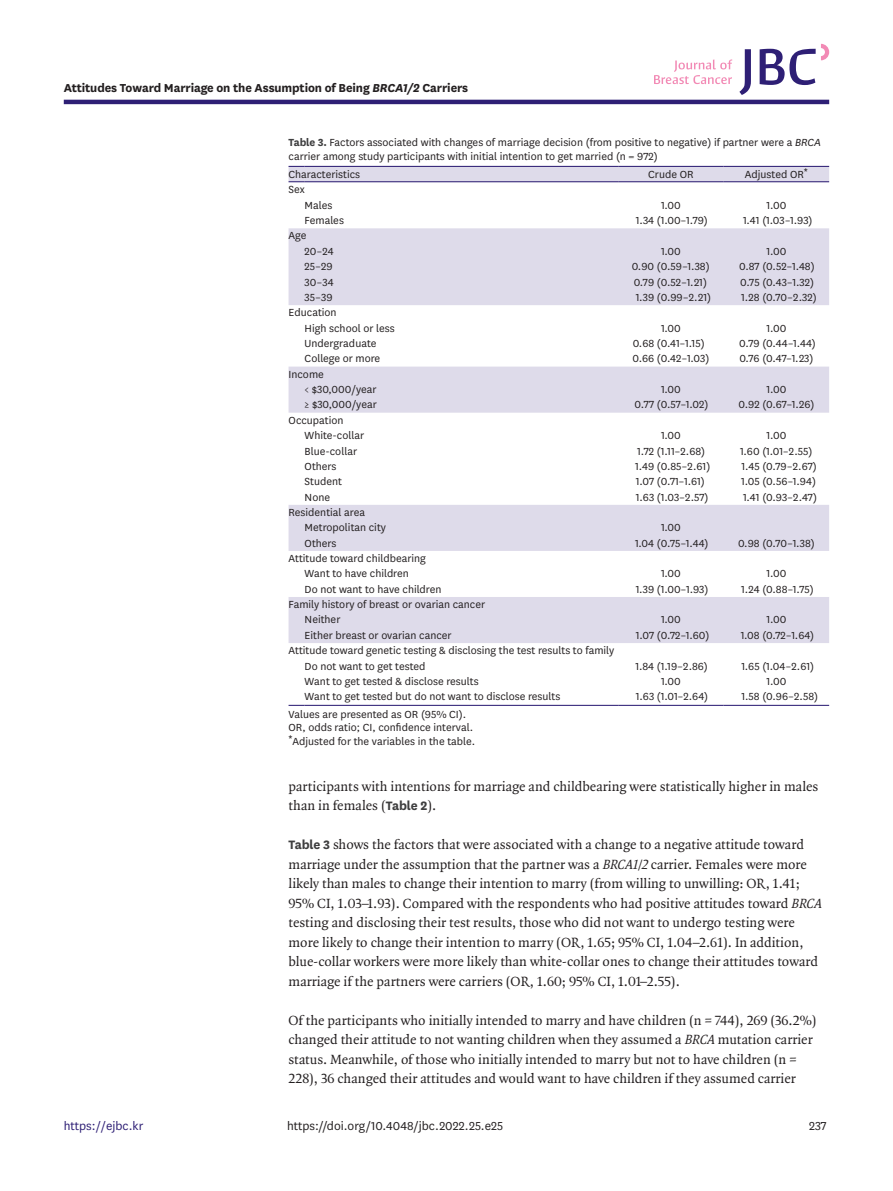
<style>
.page{position:relative;width:893px;height:1191px;background:#fff}
.page>*{position:absolute;margin:0;border:0;box-sizing:border-box;transform-origin:0 0}
.body_p{font:14.25px/19.5px "Quadraat OT";color:#231f20}
.alt-title-type{font:700 13.5px "National";letter-spacing:-.01em;color:#231f20}
.doi_running_footer{font:13.5px "National";color:#231f20}
.t1{font:13.5px "National";color:#2e1f75}
.tbody_entry{font:12px "National";color:#231f20}
.table-wrap_caption{font:12px/13.5px "National";color:#231f20}
.table-wrap-foot_p{font:12px "National";color:#231f20}
.thead_entry{font:12px "National";color:#231f20}
.table-wrap-foot_p_fi{font:12px "National";color:#231f20}
.s1{font-style:italic}
.s2{font-weight:700;color:#3e3e3f}
.s3{font-family:"Arial Unicode MS";font-size:10.5px}
.s4{font-family:"National";font-weight:700;color:#3e3e3f}
</style>
<div class="page">
<hr style="left:64px;top:100px;width:765px;height:4px;background:#2e1f75">
<svg style="left:654px;top:59px;width:78px;height:25px"></svg>
<svg style="left:739px;top:44px;width:90px;height:51px"></svg>
<svg style="left:289px;top:167px;width:540px;height:476px"></svg>
<svg style="left:289px;top:166px;width:16px;height:1px"></svg>
<hr style="left:305px;top:166px;width:313px;height:1px;background:#2e1f75">
<hr style="left:618px;top:166px;width:106px;height:1px;background:#2e1f75">
<hr style="left:724px;top:166px;width:105px;height:1px;background:#2e1f75">
<svg style="left:289px;top:181px;width:16px;height:1px"></svg>
<hr style="left:305px;top:181px;width:313px;height:1px;background:#2e1f75">
<hr style="left:618px;top:181px;width:106px;height:1px;background:#2e1f75">
<hr style="left:724px;top:181px;width:105px;height:1px;background:#2e1f75">
<svg style="left:289px;top:705px;width:16px;height:1px"></svg>
<hr style="left:305px;top:705px;width:313px;height:1px;background:#2e1f75">
<hr style="left:618px;top:705px;width:106px;height:1px;background:#2e1f75">
<hr style="left:724px;top:705px;width:105px;height:1px;background:#2e1f75">
<p class="alt-title-type" style="left:64px;top:78px;width:406px">Attitudes Toward Marriage on the Assumption of Being <span class="s1">BRCA1/2</span> Carriers</p>
<p class="table-wrap_caption" style="left:289px;top:135px;width:534px"><span class="s2">Table 3.</span> Factors associated with changes of marriage decision (from positive to negative) if partner were a <span class="s1">BRCA </span>carrier among study participants with initial intention to get married (n = 972)</p>
<p class="thead_entry" style="left:289px;top:166px;width:73px">Characteristics</p>
<p class="thead_entry" style="left:648px;top:166px;width:47px">Crude OR</p>
<p class="thead_entry" style="left:745px;top:166px;width:64px">Adjusted OR<span class="s3">*</span></p>
<p class="tbody_entry" style="left:289px;top:182px;width:18px">Sex</p>
<p class="tbody_entry" style="left:305px;top:197px;width:29px">Males</p>
<p class="tbody_entry" style="left:661px;top:197px;width:21px">1.00</p>
<p class="tbody_entry" style="left:766px;top:197px;width:21px">1.00</p>
<p class="tbody_entry" style="left:305px;top:213px;width:41px">Females</p>
<p class="tbody_entry" style="left:636px;top:213px;width:73px">1.34 (1.00–1.79)</p>
<p class="tbody_entry" style="left:743px;top:213px;width:71px">1.41 (1.03–1.93)</p>
<p class="tbody_entry" style="left:289px;top:228px;width:19px">Age</p>
<p class="tbody_entry" style="left:305px;top:243px;width:31px">20–24</p>
<p class="tbody_entry" style="left:661px;top:243px;width:21px">1.00</p>
<p class="tbody_entry" style="left:766px;top:243px;width:21px">1.00</p>
<p class="tbody_entry" style="left:305px;top:259px;width:30px">25–29</p>
<p class="tbody_entry" style="left:632px;top:259px;width:79px">0.90 (0.59–1.38)</p>
<p class="tbody_entry" style="left:739px;top:259px;width:77px">0.87 (0.52–1.48)</p>
<p class="tbody_entry" style="left:305px;top:274px;width:30px">30–34</p>
<p class="tbody_entry" style="left:634px;top:274px;width:75px">0.79 (0.52–1.21)</p>
<p class="tbody_entry" style="left:740px;top:274px;width:75px">0.75 (0.43–1.32)</p>
<p class="tbody_entry" style="left:305px;top:289px;width:29px">35–39</p>
<p class="tbody_entry" style="left:636px;top:289px;width:77px">1.39 (0.99–2.21)</p>
<p class="tbody_entry" style="left:741px;top:289px;width:77px">1.28 (0.70–2.32)</p>
<p class="tbody_entry" style="left:289px;top:305px;width:50px">Education</p>
<p class="tbody_entry" style="left:305px;top:320px;width:91px">High school or less</p>
<p class="tbody_entry" style="left:661px;top:320px;width:21px">1.00</p>
<p class="tbody_entry" style="left:766px;top:320px;width:21px">1.00</p>
<p class="tbody_entry" style="left:305px;top:335px;width:73px">Undergraduate</p>
<p class="tbody_entry" style="left:633px;top:335px;width:73px">0.68 (0.41–1.15)</p>
<p class="tbody_entry" style="left:739px;top:335px;width:78px">0.79 (0.44–1.44)</p>
<p class="tbody_entry" style="left:305px;top:351px;width:77px">College or more</p>
<p class="tbody_entry" style="left:632px;top:351px;width:78px">0.66 (0.42–1.03)</p>
<p class="tbody_entry" style="left:739px;top:351px;width:76px">0.76 (0.47–1.23)</p>
<p class="tbody_entry" style="left:289px;top:366px;width:37px">Income</p>
<p class="tbody_entry" style="left:305px;top:381px;width:74px">&lt; $30,000/year</p>
<p class="tbody_entry" style="left:661px;top:381px;width:21px">1.00</p>
<p class="tbody_entry" style="left:766px;top:381px;width:21px">1.00</p>
<p class="tbody_entry" style="left:305px;top:397px;width:74px">≥ $30,000/year</p>
<p class="tbody_entry" style="left:635px;top:397px;width:75px">0.77 (0.57–1.02)</p>
<p class="tbody_entry" style="left:739px;top:397px;width:77px">0.92 (0.67–1.26)</p>
<p class="tbody_entry" style="left:289px;top:412px;width:56px">Occupation</p>
<p class="tbody_entry" style="left:305px;top:428px;width:61px">White-collar</p>
<p class="tbody_entry" style="left:661px;top:428px;width:21px">1.00</p>
<p class="tbody_entry" style="left:766px;top:428px;width:21px">1.00</p>
<p class="tbody_entry" style="left:305px;top:443px;width:54px">Blue-collar</p>
<p class="tbody_entry" style="left:637px;top:443px;width:69px">1.72 (1.11–2.68)</p>
<p class="tbody_entry" style="left:740px;top:443px;width:74px">1.60 (1.01–2.55)</p>
<p class="tbody_entry" style="left:305px;top:458px;width:33px">Others</p>
<p class="tbody_entry" style="left:635px;top:458px;width:77px">1.49 (0.85–2.61)</p>
<p class="tbody_entry" style="left:741px;top:458px;width:77px">1.45 (0.79–2.67)</p>
<p class="tbody_entry" style="left:305px;top:474px;width:39px">Student</p>
<p class="tbody_entry" style="left:636px;top:474px;width:71px">1.07 (0.71–1.61)</p>
<p class="tbody_entry" style="left:741px;top:474px;width:76px">1.05 (0.56–1.94)</p>
<p class="tbody_entry" style="left:305px;top:489px;width:27px">None</p>
<p class="tbody_entry" style="left:636px;top:489px;width:74px">1.63 (1.03–2.57)</p>
<p class="tbody_entry" style="left:743px;top:489px;width:75px">1.41 (0.93–2.47)</p>
<p class="tbody_entry" style="left:289px;top:504px;width:78px">Residential area</p>
<p class="tbody_entry" style="left:305px;top:520px;width:83px">Metropolitan city</p>
<p class="tbody_entry" style="left:661px;top:520px;width:21px">1.00</p>
<p class="tbody_entry" style="left:305px;top:535px;width:33px">Others</p>
<p class="tbody_entry" style="left:635px;top:535px;width:75px">1.04 (0.75–1.44)</p>
<p class="tbody_entry" style="left:738px;top:535px;width:78px">0.98 (0.70–1.38)</p>
<p class="tbody_entry" style="left:289px;top:550px;width:139px">Attitude toward childbearing</p>
<p class="tbody_entry" style="left:305px;top:566px;width:106px">Want to have children</p>
<p class="tbody_entry" style="left:661px;top:566px;width:21px">1.00</p>
<p class="tbody_entry" style="left:766px;top:566px;width:21px">1.00</p>
<p class="tbody_entry" style="left:305px;top:581px;width:138px">Do not want to have children</p>
<p class="tbody_entry" style="left:636px;top:581px;width:74px">1.39 (1.00–1.93)</p>
<p class="tbody_entry" style="left:741px;top:581px;width:74px">1.24 (0.88–1.75)</p>
<p class="tbody_entry" style="left:289px;top:596px;width:198px">Family history of breast or ovarian cancer</p>
<p class="tbody_entry" style="left:305px;top:612px;width:37px">Neither</p>
<p class="tbody_entry" style="left:661px;top:612px;width:21px">1.00</p>
<p class="tbody_entry" style="left:766px;top:612px;width:21px">1.00</p>
<p class="tbody_entry" style="left:305px;top:627px;width:148px">Either breast or ovarian cancer</p>
<p class="tbody_entry" style="left:636px;top:627px;width:75px">1.07 (0.72–1.60)</p>
<p class="tbody_entry" style="left:741px;top:627px;width:75px">1.08 (0.72–1.64)</p>
<p class="tbody_entry" style="left:289px;top:642px;width:327px">Attitude toward genetic testing &amp; disclosing the test results to family</p>
<p class="tbody_entry" style="left:305px;top:658px;width:122px">Do not want to get tested</p>
<p class="tbody_entry" style="left:635px;top:658px;width:74px">1.84 (1.19–2.86)</p>
<p class="tbody_entry" style="left:741px;top:658px;width:74px">1.65 (1.04–2.61)</p>
<p class="tbody_entry" style="left:305px;top:673px;width:175px">Want to get tested &amp; disclose results</p>
<p class="tbody_entry" style="left:661px;top:673px;width:21px">1.00</p>
<p class="tbody_entry" style="left:766px;top:673px;width:21px">1.00</p>
<p class="tbody_entry" style="left:305px;top:689px;width:257px">Want to get tested but do not want to disclose results</p>
<p class="tbody_entry" style="left:636px;top:689px;width:74px">1.63 (1.01–2.64)</p>
<p class="tbody_entry" style="left:741px;top:689px;width:78px">1.58 (0.96–2.58)</p>
<p class="table-wrap-foot_p_fi" style="left:289px;top:706px;width:179px">Values are presented as OR (95% CI).</p>
<p class="table-wrap-foot_p" style="left:289px;top:719px;width:186px">OR, odds ratio; CI, confidence interval.</p>
<p class="table-wrap-foot_p" style="left:289px;top:733px;width:188px"><span class="s3">*</span>Adjusted for the variables in the table.</p>
<p class="body_p" style="left:289px;top:776px;width:531px">participants with intentions for marriage and childbearing were statistically higher in males than in females (<span class="s4">Table 2</span>).</p>
<p class="body_p" style="left:289px;top:835px;width:538px"><span class="s4">Table 3</span> shows the factors that were associated with a change to a negative attitude toward marriage under the assumption that the partner was a <span class="s1">BRCA1/2</span> carrier. Females were more likely than males to change their intention to marry (from willing to unwilling: OR, 1.41; 95% CI, 1.03–1.93). Compared with the respondents who had positive attitudes toward <span class="s1">BRCA </span>testing and disclosing their test results, those who did not want to undergo testing were more likely to change their intention to marry (OR, 1.65; 95% CI, 1.04–2.61). In addition, blue-collar workers were more likely than white-collar ones to change their attitudes toward marriage if the partners were carriers (OR, 1.60; 95% CI, 1.01–2.55).</p>
<p class="body_p" style="left:289px;top:1010px;width:529px">Of the participants who initially intended to marry and have children (n = 744), 269 (36.2%) changed their attitude to not wanting children when they assumed a <span class="s1">BRCA</span> mutation carrier status. Meanwhile, of those who initially intended to marry but not to have children (n = 228), 36 changed their attitudes and would want to have children if they assumed carrier</p>
<p class="doi_running_footer" style="left:287px;top:1116px;width:217px">https://doi.org/10.4048/jbc.2022.25.e25</p>
<p class="t1" style="left:64px;top:1116px;width:81px">https://ejbc.kr</p>
<p class="doi_running_footer" style="left:809px;top:1116px;width:19px">237</p>
</div>
